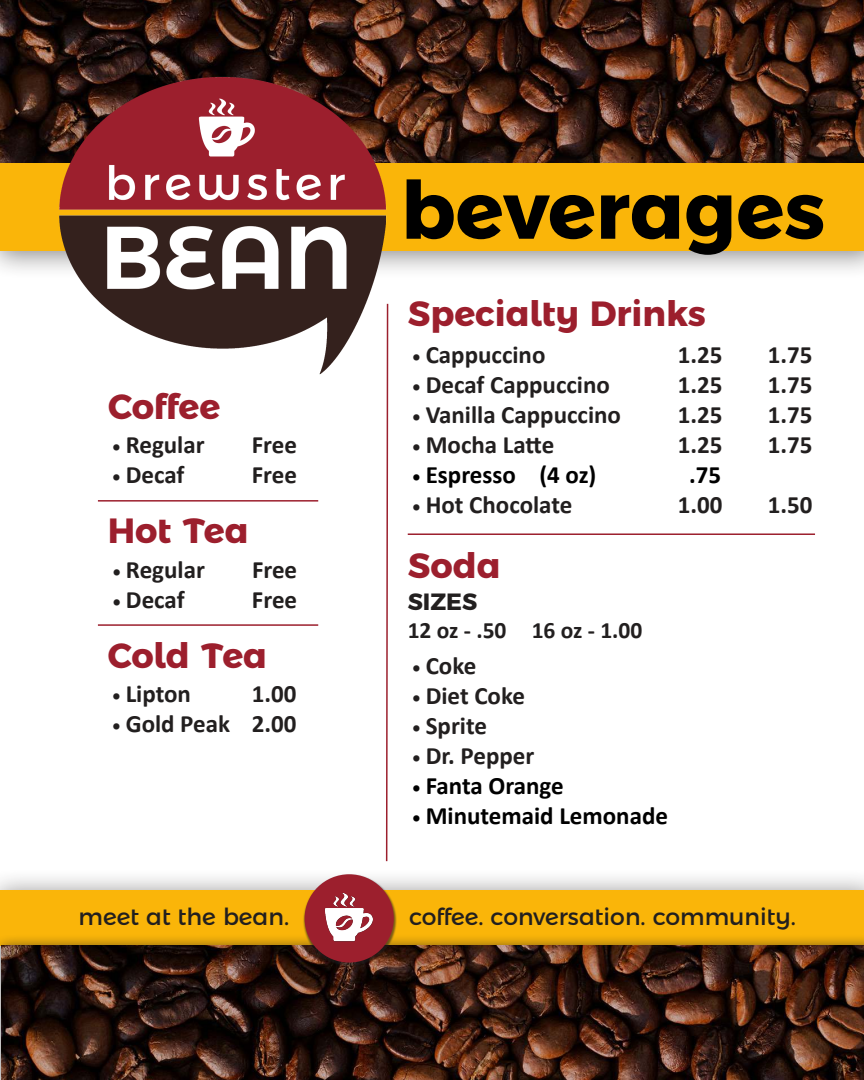
<style>
.page{position:relative;width:864px;height:1080px;background:#fff}
.page>*{position:absolute;margin:0;border:0;box-sizing:border-box;transform-origin:0 0}
.t1{font:700 80px "Montserrat Alternates";color:#000}
.t2{font:700 35px "Montserrat Alternates";color:#9c1f2d}
.t3{font:700 25px "Calibri";color:#221f1f}
.t4{font:700 25px "Calibri";color:#000}
.t5{font:23.5px "Montserrat Alternates";color:#221f1f}
.t6{font:700 23.5px "Calibri";color:#221f1f}
.t7{font:700 23.5px "Montserrat";color:#221f1f}
.s1{font-size:17.5px}
</style>
<div class="page">
<img style="left:0;top:0;width:864px;height:142px">
<div style="left:0;top:142px;width:864px;height:138px;background:#221f1f;opacity:.5"></div>
<div style="left:0;top:164px;width:864px;height:87px;background:#fab509"></div>
<div style="left:0;top:868px;width:864px;height:106px;background:#221f1f;opacity:.5"></div>
<div style="left:0;top:890px;width:864px;height:55px;background:#fab509"></div>
<div style="left:0;top:934px;width:864px;height:146px;background:#221f1f;opacity:.75"></div>
<img style="left:1px;top:945px;width:863px;height:135px">
<svg style="left:385px;top:385px;width:4px;height:477px"></svg>
<img style="left:49px;top:69px;width:353px;height:316px">
<div style="left:303px;top:874px;width:94px;height:93px;background:#221f1f;opacity:.59"></div>
<div style="left:305px;top:874px;width:89px;height:89px;background:#9c1f2d;border-radius:50%"></div>
<img style="left:325px;top:893px;width:48px;height:49px">
<hr style="left:408px;top:533px;width:407px;height:2px;background:#9c1f2d">
<hr style="left:98px;top:500px;width:220px;height:2px;background:#9c1f2d">
<hr style="left:98px;top:624px;width:220px;height:2px;background:#9c1f2d">
<h1 class="t1" style="left:401px;top:177px;width:426px">beverages</h1>
<h2 class="t2" style="left:108px;top:392px;width:114px">Coffee</h2>
<p class="t3" style="left:112px;top:435px;width:94px"><span class="s1">•</span> Regular</p>
<p class="t3" style="left:252px;top:435px;width:47px">Free</p>
<p class="t3" style="left:112px;top:465px;width:74px"><span class="s1">•</span> Decaf</p>
<p class="t3" style="left:252px;top:465px;width:47px">Free</p>
<h2 class="t2" style="left:108px;top:516px;width:142px">Hot Tea</h2>
<p class="t3" style="left:112px;top:560px;width:94px"><span class="s1">•</span> Regular</p>
<p class="t3" style="left:252px;top:560px;width:47px">Free</p>
<p class="t3" style="left:112px;top:590px;width:74px"><span class="s1">•</span> Decaf</p>
<p class="t3" style="left:252px;top:590px;width:47px">Free</p>
<h2 class="t2" style="left:108px;top:640px;width:161px">Cold Tea</h2>
<p class="t3" style="left:112px;top:684px;width:80px"><span class="s1">•</span> Lipton</p>
<p class="t3" style="left:252px;top:684px;width:46px">1.00</p>
<p class="t3" style="left:112px;top:714px;width:186px"><span class="s1">•</span> Gold Peak 2.00</p>
<h2 class="t2" style="left:408px;top:299px;width:300px">Specialty Drinks</h2>
<p class="t3" style="left:412px;top:345px;width:135px"><span class="s1">•</span> Cappuccino</p>
<p class="t3" style="left:678px;top:345px;width:46px">1.25</p>
<p class="t3" style="left:768px;top:345px;width:46px">1.75</p>
<p class="t3" style="left:412px;top:375px;width:199px"><span class="s1">•</span> Decaf Cappuccino</p>
<p class="t3" style="left:678px;top:375px;width:46px">1.25</p>
<p class="t3" style="left:768px;top:375px;width:46px">1.75</p>
<p class="t3" style="left:412px;top:405px;width:210px"><span class="s1">•</span> Vanilla Cappuccino</p>
<p class="t3" style="left:678px;top:405px;width:46px">1.25</p>
<p class="t3" style="left:768px;top:405px;width:46px">1.75</p>
<p class="t3" style="left:412px;top:429px;width:144px"><span class="s1">•</span> Mocha Latte</p>
<p class="t3" style="left:678px;top:429px;width:46px">1.25</p>
<p class="t3" style="left:768px;top:429px;width:46px">1.75</p>
<p class="t4" style="left:412px;top:465px;width:186px"><span class="s1">•</span> Espresso (4 oz)</p>
<p class="t4" style="left:689px;top:465px;width:34px">.75</p>
<p class="t3" style="left:412px;top:495px;width:162px"><span class="s1">•</span> Hot Chocolate</p>
<p class="t3" style="left:678px;top:495px;width:46px">1.00</p>
<p class="t3" style="left:768px;top:495px;width:46px">1.50</p>
<h2 class="t2" style="left:408px;top:550px;width:94px">Soda</h2>
<p class="t7" style="left:408px;top:588px;width:71px">SIZES</p>
<p class="t6" style="left:408px;top:621px;width:236px">12 oz - .50 16 oz - 1.00</p>
<p class="t3" style="left:412px;top:656px;width:66px"><span class="s1">•</span> Coke</p>
<p class="t3" style="left:412px;top:686px;width:114px"><span class="s1">•</span> Diet Coke</p>
<p class="t3" style="left:412px;top:716px;width:76px"><span class="s1">•</span> Sprite</p>
<p class="t3" style="left:412px;top:746px;width:124px"><span class="s1">•</span> Dr. Pepper</p>
<p class="t4" style="left:412px;top:776px;width:153px"><span class="s1">•</span> Fanta Orange</p>
<p class="t4" style="left:412px;top:806px;width:257px"><span class="s1">•</span> Minutemaid Lemonade</p>
<p class="t5" style="left:79px;top:908px;width:212px">meet at the bean.</p>
<p class="t5" style="left:409px;top:908px;width:388px">coffee. conversation. community.</p>
</div>
